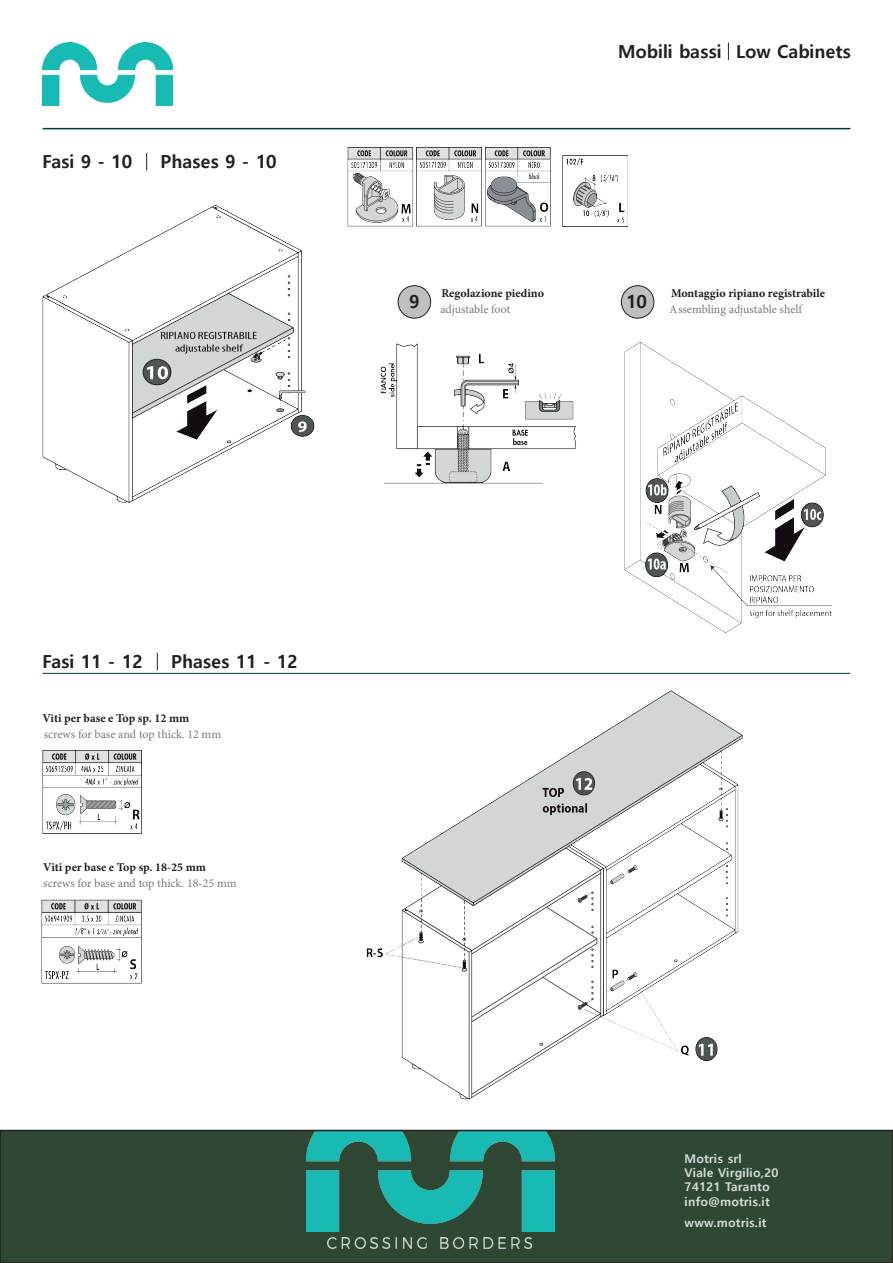
<style>
.page{position:relative;width:893px;height:1263px;background:#fff}
.page>*{position:absolute;margin:0;border:0;box-sizing:border-box;transform-origin:0 0}
.t1{font:700 18px "Malgun Gothic";color:#231f20}
.t2{font:12px "Minion Pro";letter-spacing:-.005em;color:#231f20}
.t3{font:700 12px "Minion Pro";color:#231f20}
.t4{font:700 12px/14.4px "Malgun Gothic";letter-spacing:.02em;color:#fff}
</style>
<div class="page">
<img style="left:42px;top:205px;width:273px;height:298px">
<div style="left:0;top:1130px;width:893px;height:133px;background:#2e4834"></div>
<img style="left:306px;top:1133px;width:249px;height:98px">
<div style="left:0;top:1130px;width:893px;height:133px;border:2px solid #231f20"></div>
<img style="left:43px;top:42px;width:130px;height:63px">
<img style="left:327px;top:1237px;width:204px;height:11px">
<hr style="left:43px;top:128px;width:807px;height:1px;background:#063d3a">
<svg style="left:728px;top:43px;width:1px;height:17px"></svg>
<svg style="left:146px;top:153px;width:1px;height:18px"></svg>
<svg style="left:157px;top:653px;width:1px;height:17px"></svg>
<img style="left:380px;top:343px;width:197px;height:141px">
<img style="left:624px;top:342px;width:208px;height:291px">
<img style="left:347px;top:147px;width:204px;height:79px">
<img style="left:42px;top:750px;width:100px;height:84px">
<img style="left:366px;top:690px;width:377px;height:410px">
<img style="left:41px;top:899px;width:101px;height:85px">
<img style="left:562px;top:155px;width:66px;height:71px">
<div style="left:398px;top:286px;width:33px;height:32px;background:#bebfc2;border-radius:50%"></div>
<div style="left:398px;top:285px;width:33px;height:34px;border:1px solid #231f20;border-radius:50%"></div>
<div style="left:621px;top:286px;width:33px;height:32px;background:#bebfc2;border-radius:50%"></div>
<div style="left:621px;top:285px;width:33px;height:34px;border:1px solid #231f20;border-radius:50%"></div>
<hr style="left:43px;top:673px;width:807px;height:1px;background:#063d3a">
<h1 class="t1" style="left:43px;top:151px;width:91px">Fasi 9 - 10</h1>
<h1 class="t1" style="left:161px;top:151px;width:118px">Phases 9 - 10</h1>
<h1 class="t1" style="left:618px;top:41px;width:234px">Mobili bassi Low Cabinets</h1>
<p class="t3" style="left:441px;top:284px;width:104px">Regolazione piedino</p>
<h1 class="t1" style="left:409px;top:290px;width:12px">9</h1>
<h1 class="t1" style="left:626px;top:291px;width:22px">10</h1>
<p class="t2" style="left:440px;top:301px;width:72px">adjustable foot</p>
<p class="t3" style="left:671px;top:284px;width:156px">Montaggio ripiano registrabile</p>
<p class="t2" style="left:670px;top:301px;width:134px">Assembling adjustable shelf</p>
<h1 class="t1" style="left:43px;top:651px;width:102px">Fasi 11 - 12</h1>
<h1 class="t1" style="left:171px;top:651px;width:128px">Phases 11 - 12</h1>
<p class="t3" style="left:43px;top:709px;width:148px">Viti per base e Top sp. 12 mm</p>
<p class="t2" style="left:44px;top:726px;width:179px">screws for base and top thick. 12 mm</p>
<p class="t3" style="left:43px;top:858px;width:164px">Viti per base e Top sp. 18-25 mm</p>
<p class="t2" style="left:43px;top:875px;width:195px">screws for base and top thick. 18-25 mm</p>
<p class="t4" style="left:685px;top:1151px;width:95px">Motris srl<br>Viale Virgilio,20<br>74121 Taranto info@motris.it</p>
<p class="t4" style="left:685px;top:1216px;width:83px">www.motris.it</p>
</div>
